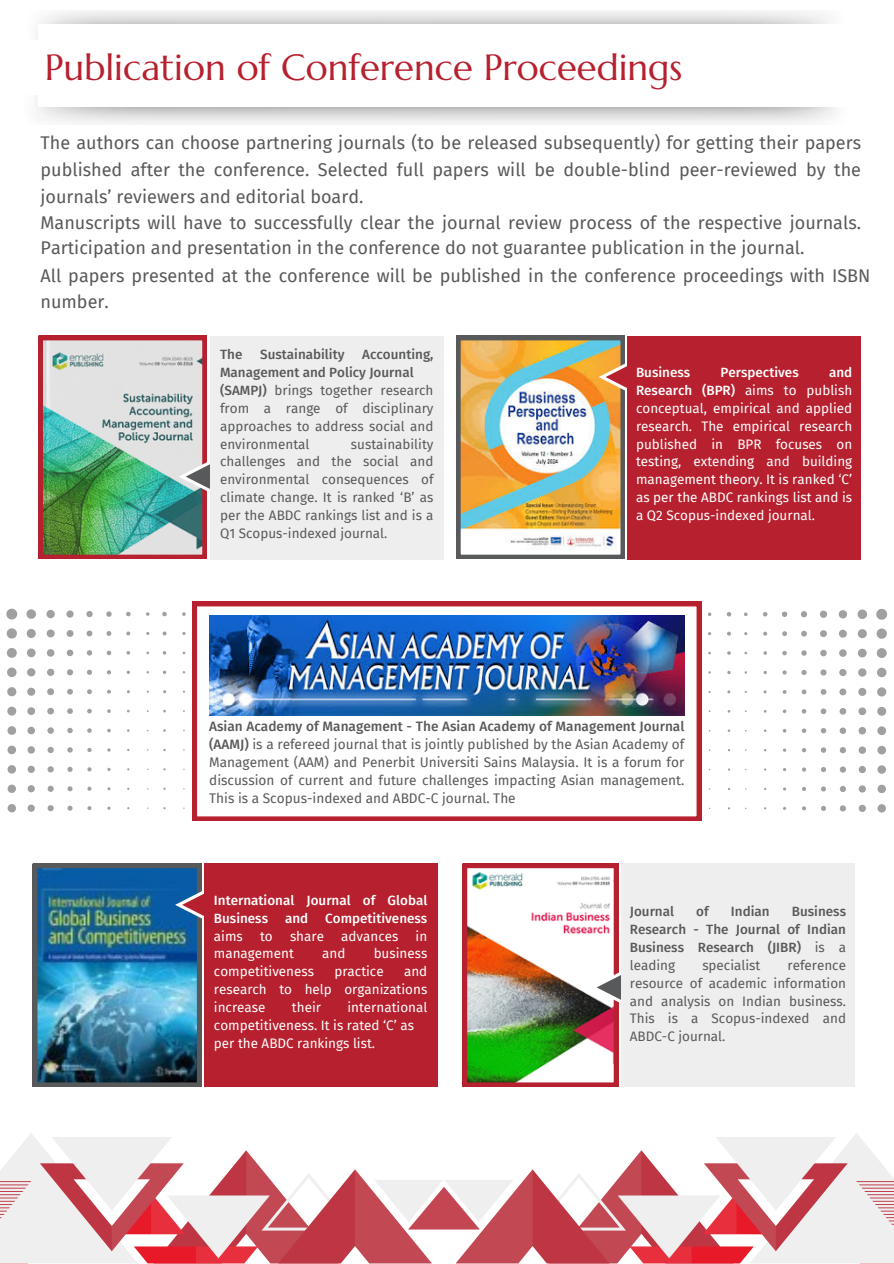
<style>
.page{position:relative;width:894px;height:1264px;background:#fff}
.page>*{position:absolute;margin:0;border:0;box-sizing:border-box;transform-origin:0 0}
.t1{font:36.45px "Marcellus";color:#b7202e}
.t2{font:18px/26.1px "Fira Sans";color:#58595b}
.t3{font:13.65px/18px "Fira Sans";color:#58595b;text-align:justify}
.t4{font:13.5px/17.9px "Fira Sans";color:#fff;text-align:justify}
.t5{font:13.5px/17.9px "Fira Sans";color:#58595b;text-align:justify}
.t6{font:500 13.5px/17.9px "Fira Sans";color:#58595b}
.t7{font:500 13.5px/17.9px "Fira Sans";color:#fff}
.s1{font-weight:500}
.s2{font-weight:400}
</style>
<div class="page">
<img style="left:39px;top:336px;width:171px;height:222px">
<div style="left:210px;top:336px;width:233px;height:223px;background:#eee"></div>
<img style="left:456px;top:336px;width:171px;height:222px">
<div style="left:627px;top:336px;width:233px;height:223px;background:#b7202e"></div>
<img style="left:33px;top:863px;width:171px;height:223px">
<div style="left:204px;top:863px;width:233px;height:223px;background:#b7202e"></div>
<img style="left:462px;top:863px;width:159px;height:223px">
<div style="left:621px;top:863px;width:233px;height:223px;background:#eee"></div>
<svg style="left:0;top:1133px;width:893px;height:130px"></svg>
<img style="left:192px;top:602px;width:508px;height:219px">
<svg style="left:6px;top:608px;width:179px;height:205px"></svg>
<svg style="left:708px;top:608px;width:180px;height:205px"></svg>
<p class="t1" style="left:45px;top:44px;width:639px">Publication of Conference Proceedings</p>
<p class="t2" style="left:41px;top:130px;width:821px">The authors can choose partnering journals (to be released subsequently) for getting their papers published after the conference. Selected full papers will be double-blind peer-reviewed by the journals’ reviewers and editorial board.<br>Manuscripts will have to successfully clear the journal review process of the respective journals.<br>Participation and presentation in the conference do not guarantee publication in the journal.</p>
<p class="t2" style="left:41px;top:263px;width:831px">All papers presented at the conference will be published in the conference proceedings with ISBN number.</p>
<p class="t6" style="left:220px;top:345px;width:215px;text-indent:142px">Accounting,<br>Management and Policy Journal</p>
<p class="t5" style="left:220px;top:381px;width:215px"><span class="s1">(SAMPJ)</span> brings together research from a range of disciplinary approaches to address social and environmental</p>
<p class="t6" style="left:220px;top:345px;width:24px">The</p>
<p class="t6" style="left:260px;top:345px;width:86px">Sustainability</p>
<p class="t5" style="left:220px;top:435px;width:215px;text-indent:131px">sustainability challenges and the social and environmental consequences of climate change. It is ranked ‘B’ as per the ABDC rankings list and is a Q1 Scopus-indexed journal.</p>
<p class="t7" style="left:636px;top:363px;width:56px">Business</p>
<p class="t7" style="left:720px;top:363px;width:80px">Perspectives</p>
<p class="t4" style="left:636px;top:363px;width:218px;text-indent:193px"><span class="s1">and Research (BPR)</span> aims to publish conceptual, empirical and applied research. The empirical research published in BPR focuses on testing, extending and building management theory. It is ranked ‘C’ as per the ABDC rankings list and is a Q2 Scopus-indexed journal.</p>
<p class="t3" style="left:209px;top:717px;width:476px"><span class="s1">Asian Academy of Management - The Asian Academy of Management Journal (AAMJ)</span> is a refereed journal that is jointly published by the Asian Academy of Management (AAM) and Penerbit Universiti Sains Malaysia. It is a forum for discussion of current and future challenges impacting Asian management.<br>This is a Scopus-indexed and ABDC-C journal. The</p>
<p class="t7" style="left:214px;top:891px;width:215px">International Journal of Global<br>Business</p>
<p class="t7" style="left:285px;top:909px;width:25px">and</p>
<p class="t7" style="left:325px;top:909px;width:104px">Competitiveness</p>
<p class="t4" style="left:214px;top:927px;width:30px">aims</p>
<p class="t4" style="left:260px;top:927px;width:14px">to</p>
<p class="t4" style="left:290px;top:927px;width:35px">share</p>
<p class="t4" style="left:341px;top:927px;width:59px">advances</p>
<p class="t4" style="left:415px;top:927px;width:13px">in</p>
<p class="t4" style="left:214px;top:945px;width:81px">management</p>
<p class="t4" style="left:322px;top:945px;width:25px">and</p>
<p class="t4" style="left:373px;top:945px;width:55px">business</p>
<p class="t4" style="left:214px;top:962px;width:102px">competitiveness</p>
<p class="t4" style="left:334px;top:962px;width:51px">practice</p>
<p class="t4" style="left:214px;top:962px;width:215px;text-indent:190px">and research to help organizations increase</p>
<p class="t4" style="left:214px;top:998px;width:215px;text-indent:133px">international competitiveness. It is rated ‘C’ as</p>
<p class="t4" style="left:214px;top:1034px;width:163px">per the ABDC rankings list.</p>
<p class="t4" style="left:292px;top:998px;width:31px">their</p>
<p class="t6" style="left:629px;top:902px;width:46px">Journal</p>
<p class="t6" style="left:696px;top:902px;width:14px">of</p>
<p class="t6" style="left:730px;top:902px;width:40px">Indian</p>
<p class="t6" style="left:629px;top:902px;width:217px;text-align:justify;text-indent:162px">Business Research - The Journal of Indian Business Research (JIBR) <span class="s2">is a leading</span></p>
<p class="t5" style="left:702px;top:956px;width:59px">specialist</p>
<p class="t5" style="left:629px;top:956px;width:218px;text-indent:158px">reference resource of academic information and analysis on Indian business.<br>This is a Scopus-indexed and ABDC-C journal.</p>
</div>
